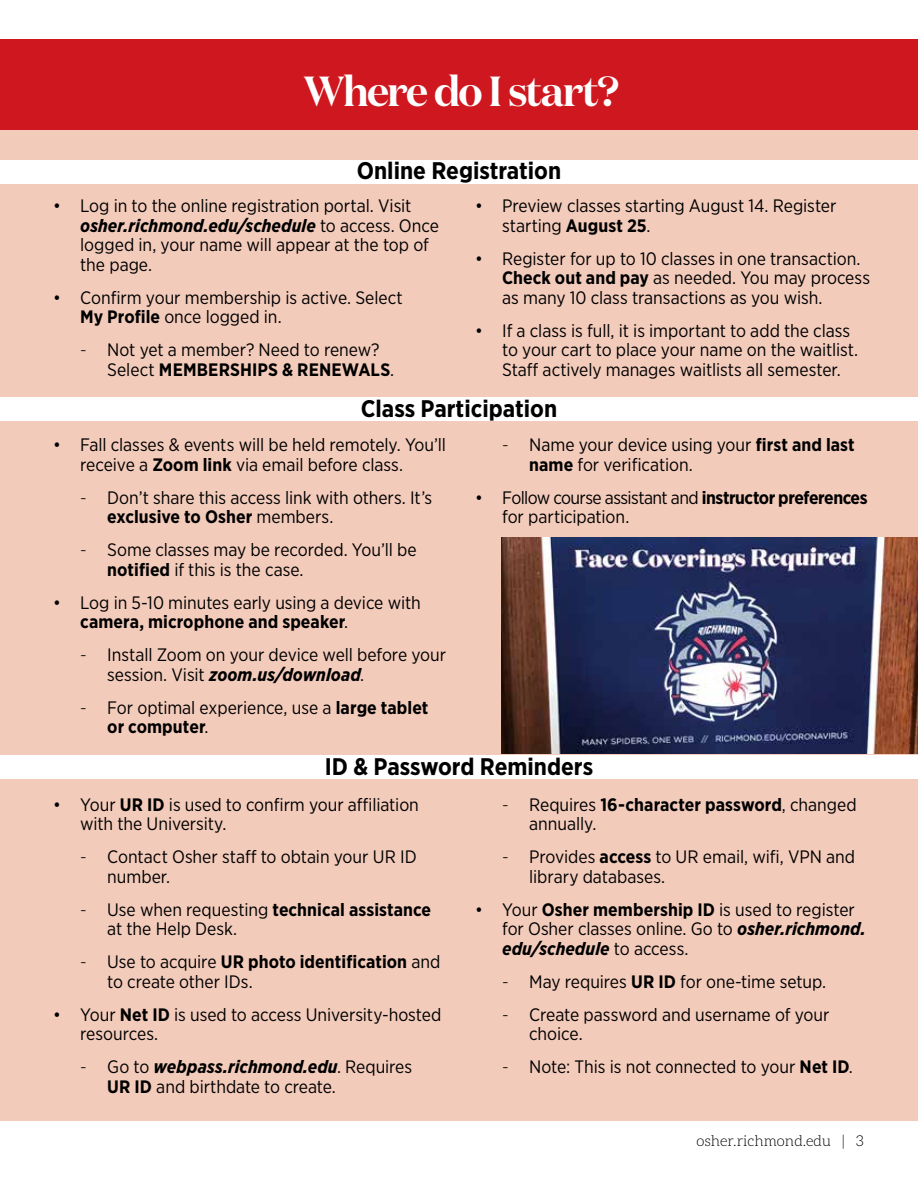
<style>
.page{position:relative;width:918px;height:1188px;background:#fff}
.page>*{position:absolute;margin:0;border:0;box-sizing:border-box;transform-origin:0 0}
.t1{font:600 42px "Domaine Display";letter-spacing:-.04em;color:#fff}
.t2{font:700 24px "Gotham Narrow";color:#000}
.t3{font:18px/19.5px "Gotham Narrow";letter-spacing:-.005em;color:#000}
.t4{font:18px/19.5px "Gotham Narrow";letter-spacing:-.03em;color:#000}
.t5{font:300 15px "Aleo";color:#000}
.s1{font-weight:700;font-style:italic}
.s2{font-weight:700}
.s3{font-weight:300}
</style>
<div class="page">
<div style="left:0;top:130px;width:918px;height:242px;background:#f3cbbb"></div>
<div style="left:0;top:330px;width:918px;height:366px;background:#f3cbbb"></div>
<div style="left:0;top:693px;width:918px;height:428px;background:#f3cbbb"></div>
<div style="left:0;top:39px;width:918px;height:91px;background:#ce171e"></div>
<div style="left:0;top:160px;width:918px;height:24px;background:#fff"></div>
<div style="left:0;top:397px;width:918px;height:24px;background:#fff"></div>
<img style="left:501px;top:538px;width:417px;height:216px">
<div style="left:0;top:756px;width:918px;height:23px;background:#fff"></div>
<h1 class="t1" style="left:304px;top:64px;width:317px">Where do I start?</h1>
<h2 class="t2" style="left:357px;top:155px;width:206px">Online Registration</h2>
<p class="t3" style="left:80px;top:196px;width:360px;text-indent:-27px">• Log in to the online registration portal. Visit <span class="s1">osher.richmond.edu/schedule</span> to access. Once logged in, your name will appear at the top of the page.</p>
<p class="t3" style="left:80px;top:287px;width:324px;text-indent:-27px">• Confirm your membership is active. Select<br><span class="s2">My Profile</span> once logged in.</p>
<p class="t3" style="left:107px;top:340px;width:289px;text-indent:-27px"><span class="s3">-</span> Not yet a member? Need to renew?<br>Select <span class="s2">MEMBERSHIPS &amp; RENEWALS</span>.</p>
<p class="t3" style="left:502px;top:196px;width:336px;text-indent:-27px">• Preview classes starting August 14. Register starting <span class="s2">August 25</span>.</p>
<p class="t3" style="left:502px;top:248px;width:369px;text-indent:-27px">• Register for up to 10 classes in one transaction.<br><span class="s2">Check out and pay</span> as needed. You may process as many 10 class transactions as you wish.</p>
<p class="t3" style="left:502px;top:320px;width:358px;text-indent:-27px">• If a class is full, it is important to add the class to your cart to place your name on the waitlist.<br>Staff actively manages waitlists all semester.</p>
<h2 class="t2" style="left:361px;top:393px;width:198px">Class Participation</h2>
<p class="t3" style="left:80px;top:435px;width:367px;text-indent:-27px">• Fall classes &amp; events will be held remotely. You’ll receive a <span class="s2">Zoom link</span> via email before class.</p>
<p class="t3" style="left:107px;top:487px;width:327px;text-indent:-27px"><span class="s3">-</span> Don’t share this access link with others. It’s <span class="s2">exclusive to Osher</span> members.</p>
<p class="t3" style="left:107px;top:540px;width:311px;text-indent:-27px"><span class="s3">-</span> Some classes may be recorded. You’ll be <span class="s2">notified</span> if this is the case.</p>
<p class="t3" style="left:80px;top:592px;width:342px;text-indent:-27px">• Log in 5-10 minutes early using a device with <span class="s2">camera, microphone and speaker</span>.</p>
<p class="t3" style="left:107px;top:645px;width:340px;text-indent:-27px"><span class="s3">-</span> Install Zoom on your device well before your session. Visit <span class="s1">zoom.us/download</span>.</p>
<p class="t3" style="left:107px;top:697px;width:323px;text-indent:-27px"><span class="s3">-</span> For optimal experience, use a <span class="s2">large tablet or computer</span>.</p>
<p class="t3" style="left:529px;top:435px;width:327px;text-indent:-27px"><span class="s3">-</span> Name your device using your <span class="s2">first and last name</span> for verification.</p>
<p class="t4" style="left:502px;top:487px;width:367px;text-indent:-27px">• Follow course assistant and <span class="s2">instructor preferences </span>for participation.</p>
<h2 class="t2" style="left:325px;top:751px;width:270px">ID &amp; Password Reminders</h2>
<p class="t3" style="left:80px;top:794px;width:340px;text-indent:-27px">• Your <span class="s2">UR ID</span> is used to confirm your affiliation with the University.</p>
<p class="t3" style="left:107px;top:847px;width:311px;text-indent:-27px"><span class="s3">-</span> Contact Osher staff to obtain your UR ID number.</p>
<p class="t3" style="left:107px;top:899px;width:326px;text-indent:-27px"><span class="s3">-</span> Use when requesting <span class="s2">technical assistance </span>at the Help Desk.</p>
<p class="t3" style="left:107px;top:952px;width:335px;text-indent:-27px"><span class="s3">-</span> Use to acquire <span class="s2">UR photo identification</span> and to create other IDs.</p>
<p class="t3" style="left:80px;top:1004px;width:363px;text-indent:-27px">• Your <span class="s2">Net ID</span> is used to access University-hosted resources.</p>
<p class="t3" style="left:107px;top:1057px;width:307px;text-indent:-27px"><span class="s3">-</span> Go to <span class="s1">webpass.richmond.edu</span>. Requires<br><span class="s2">UR ID</span> and birthdate to create.</p>
<p class="t3" style="left:529px;top:794px;width:329px;text-indent:-27px"><span class="s3">-</span> Requires <span class="s2">16-character password</span>, changed annually.</p>
<p class="t3" style="left:529px;top:847px;width:328px;text-indent:-27px"><span class="s3">-</span> Provides <span class="s2">access</span> to UR email, wifi, VPN and library databases.</p>
<p class="t3" style="left:502px;top:899px;width:365px;text-indent:-27px">• Your <span class="s2">Osher membership ID</span> is used to register for Osher classes online. Go to <span class="s1">osher.richmond. edu/schedule</span> to access.</p>
<p class="t3" style="left:502px;top:971px;width:326px"><span class="s3">-</span> May requires <span class="s2">UR ID</span> for one-time setup.</p>
<p class="t3" style="left:529px;top:1004px;width:302px;text-indent:-27px"><span class="s3">-</span> Create password and username of your choice.</p>
<p class="t3" style="left:502px;top:1057px;width:352px"><span class="s3">-</span> Note: This is not connected to your <span class="s2">Net ID</span>.</p>
<p class="t5" style="left:696px;top:1133px;width:169px">osher.richmond.edu | 3</p>
</div>
